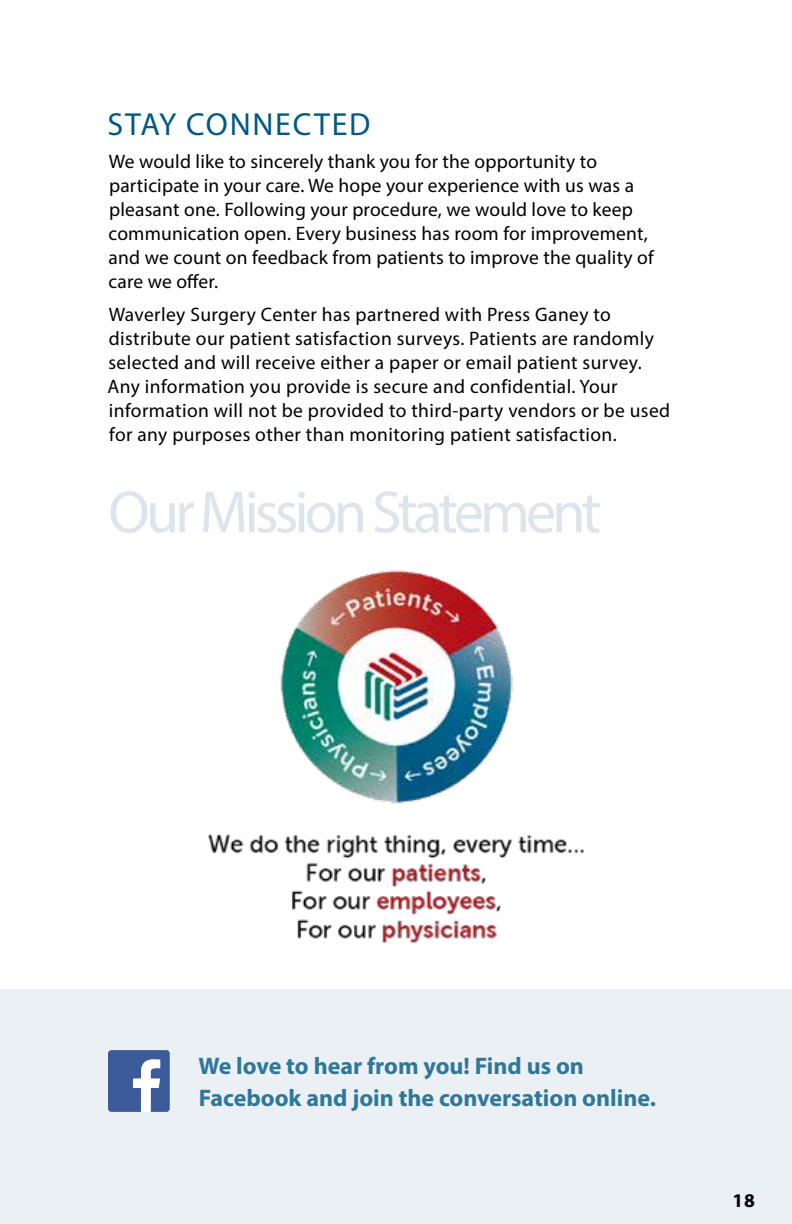
<style>
.page{position:relative;width:792px;height:1224px;background:#fff}
.page>*{position:absolute;margin:0;border:0;box-sizing:border-box;transform-origin:0 0}
.t1{font:60px "Myriad Pro";letter-spacing:-.065em;color:#dce5ec}
.t2{font:32px "Myriad Pro";letter-spacing:.055em;color:#005984}
.t3{font:700 24px/32px "Myriad Pro";color:#005984}
.t4{font:19.6px/24px "Myriad Pro";letter-spacing:.015em;color:#000}
.t5{font:700 19.6px "Myriad Pro";color:#000}
</style>
<div class="page">
<img style="left:280px;top:570px;width:233px;height:234px">
<div style="left:0;top:989px;width:792px;height:235px;background:#ebf0f4"></div>
<img style="left:208px;top:834px;width:376px;height:109px">
<svg style="left:108px;top:1050px;width:62px;height:62px;background:#637baf"></svg>
<h2 class="t2" style="left:108px;top:104px;width:264px">STAY CONNECTED</h2>
<p class="t4" style="left:109px;top:149px;width:547px">We would like to sincerely thank you for the opportunity to participate in your care. We hope your experience with us was a pleasant one. Following your procedure, we would love to keep communication open. Every business has room for improvement, and we count on feedback from patients to improve the quality of care we offer.</p>
<p class="t4" style="left:108px;top:302px;width:564px">Waverley Surgery Center has partnered with Press Ganey to distribute our patient satisfaction surveys. Patients are randomly selected and will receive either a paper or email patient survey.<br>Any information you provide is secure and confidential. Your information will not be provided to third-party vendors or be used for any purposes other than monitoring patient satisfaction.</p>
<h1 class="t1" style="left:108px;top:475px;width:494px">Our Mission Statement</h1>
<p class="t3" style="left:198px;top:1049px;width:459px">We love to hear from you! Find us on<br>Facebook and join the conversation online.</p>
<p class="t5" style="left:733px;top:1188px;width:24px">18</p>
</div>
